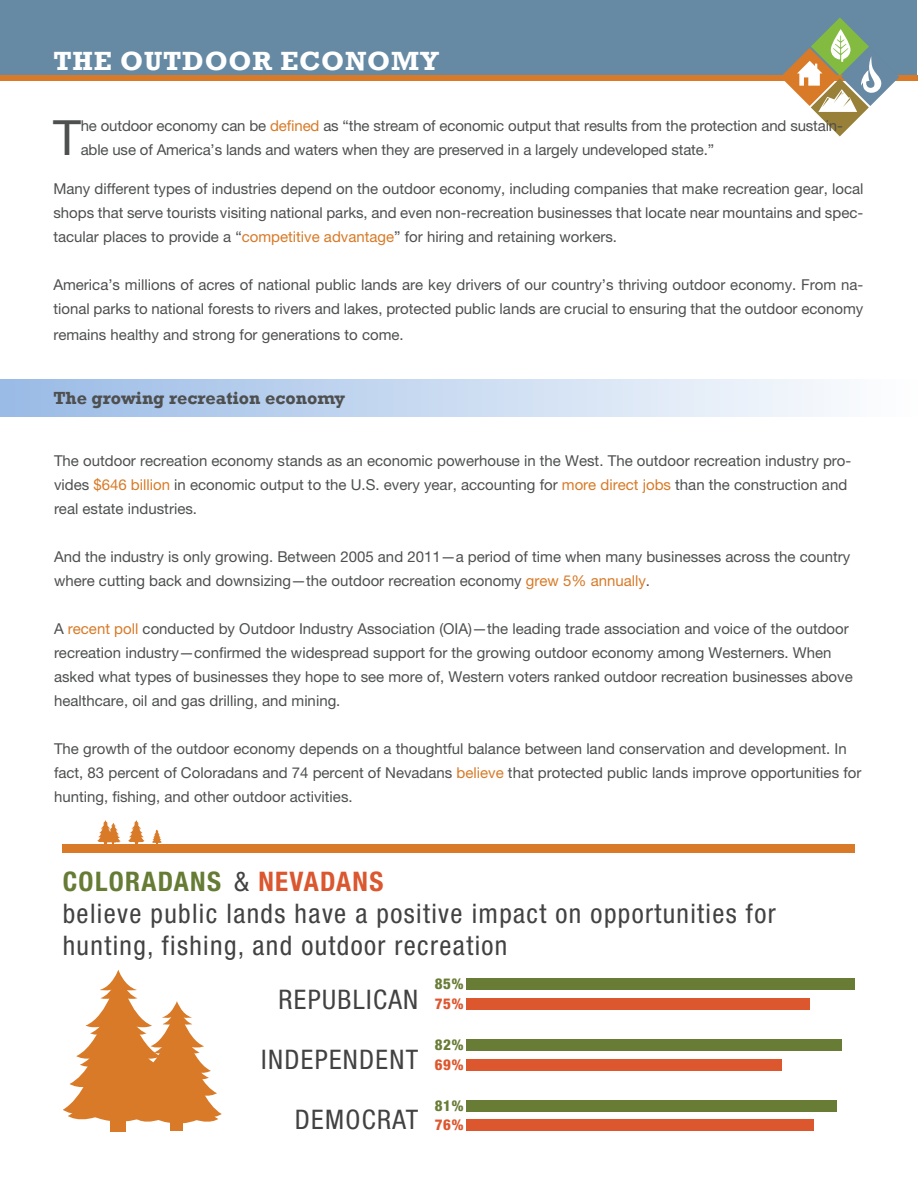
<style>
.page{position:relative;width:918px;height:1188px;background:#fff}
.page>*{position:absolute;margin:0;border:0;box-sizing:border-box;transform-origin:0 0}
.t1{font:48.6px "Helvetica Neue LT Pro";color:#4e4f4f}
.t2{font:condensed 27px/32.4px "Helvetica Neue LT Pro";letter-spacing:.05em;color:#434242}
.t3{font:700 27px "Rockwell";letter-spacing:.03em;color:#fff}
.t4{font:700 18px "Rockwell";color:#4e4f4f}
.t5{font:15px/24px "Helvetica Neue LT Pro";color:#4e4f4f}
.t6{font:800 condensed 15px "Helvetica Neue LT Pro";color:#687c36}
.t7{font:800 condensed 15px "Helvetica Neue LT Pro";color:#dd572e}
.s1{color:#d87a27}
.s2{font-weight:700;color:#667c35}
.s3{font-weight:700;color:#da572f}
</style>
<div class="page">
<div style="left:0;top:380px;width:918px;height:37px;background:linear-gradient(to right,#99bae5,#fefefe)"></div>
<div style="left:0;top:0;width:917px;height:76px;background:#668aa4"></div>
<div style="left:0;top:76px;width:918px;height:5px;background:#d87a27"></div>
<svg style="left:781px;top:17px;width:118px;height:119px"></svg>
<div style="left:171px;top:1116px;width:12px;height:15px;background:#d87a27"></div>
<div style="left:466px;top:978px;width:389px;height:12px;background:#687c36"></div>
<div style="left:466px;top:998px;width:343px;height:12px;background:#dd572e"></div>
<div style="left:466px;top:1039px;width:375px;height:11px;background:#687c36"></div>
<div style="left:466px;top:1059px;width:316px;height:11px;background:#dd572e"></div>
<div style="left:466px;top:1100px;width:371px;height:11px;background:#687c36"></div>
<div style="left:466px;top:1120px;width:348px;height:11px;background:#dd572e"></div>
<svg style="left:63px;top:970px;width:159px;height:160px"></svg>
<div style="left:111px;top:1112px;width:15px;height:19px;background:#d87a27"></div>
<svg style="left:97px;top:820px;width:24px;height:24px"></svg>
<svg style="left:128px;top:820px;width:16px;height:24px"></svg>
<svg style="left:152px;top:830px;width:10px;height:14px"></svg>
<div style="left:63px;top:844px;width:792px;height:9px;background:#d87a27"></div>
<p class="t3" style="left:53px;top:45px;width:387px">THE OUTDOOR ECONOMY</p>
<p class="t1" style="left:53px;top:109px;width:29px">T</p>
<p class="t5" style="left:81px;top:114px;width:764px">he outdoor economy can be <span class="s1">defined</span> as “the stream of economic output that results from the protection and sustain&shy;able use of America’s lands and waters when they are preserved in a largely undeveloped state.”</p>
<p class="t5" style="left:53px;top:177px;width:812px;text-align:justify">Many different types of industries depend on the outdoor economy, including companies that make recreation gear, local shops that serve tourists visiting national parks, and even non-recreation businesses that locate near mountains and spec&shy;tacular places to provide a “<span class="s1">competitive advantage</span>” for hiring and retaining workers.</p>
<p class="t5" style="left:53px;top:273px;width:812px">America’s millions of acres of national public lands are key drivers of our country’s thriving outdoor economy. From na&shy;tional parks to national forests to rivers and lakes, protected public lands are crucial to ensuring that the outdoor economy</p>
<p class="t5" style="left:53px;top:322px;width:352px">remains healthy and strong for generations to come.</p>
<p class="t4" style="left:53px;top:388px;width:293px">The growing recreation economy</p>
<p class="t5" style="left:54px;top:449px;width:799px">The outdoor recreation economy stands as an economic powerhouse in the West. The outdoor recreation industry pro&shy;vides <span class="s1">$646 billion</span> in economic output to the U.S. every year, accounting for <span class="s1">more direct jobs</span> than the construction and real estate industries.</p>
<p class="t5" style="left:54px;top:545px;width:798px">And the industry is only growing. Between 2005 and 2011—a period of time when many businesses across the country where cutting back and downsizing—the outdoor recreation economy <span class="s1">grew 5% annually</span>.</p>
<p class="t5" style="left:54px;top:617px;width:800px">A <span class="s1">recent poll</span> conducted by Outdoor Industry Association (OIA)—the leading trade association and voice of the outdoor recreation industry—confirmed the widespread support for the growing outdoor economy among Westerners. When asked what types of businesses they hope to see more of, Western voters ranked outdoor recreation businesses above healthcare, oil and gas drilling, and mining.</p>
<p class="t5" style="left:54px;top:737px;width:809px">The growth of the outdoor economy depends on a thoughtful balance between land conservation and development. In fact, 83 percent of Coloradans and 74 percent of Nevadans <span class="s1">believe</span> that protected public lands improve opportunities for hunting, fishing, and other outdoor activities.</p>
<p class="t2" style="left:63px;top:865px;width:714px"><span class="s2">COLORADANS</span> &amp; <span class="s3">NEVADANS<br></span>believe public lands have a positive impact on opportunities for hunting, fishing, and outdoor recreation</p>
<p class="t2" style="left:279px;top:983px;width:141px">REPUBLICAN</p>
<p class="t6" style="left:435px;top:975px;width:30px">85%</p>
<p class="t7" style="left:435px;top:994px;width:30px">75%</p>
<p class="t2" style="left:261px;top:1043px;width:159px">INDEPENDENT</p>
<p class="t2" style="left:295px;top:1103px;width:125px">DEMOCRAT</p>
<p class="t6" style="left:435px;top:1035px;width:30px">82%</p>
<p class="t7" style="left:435px;top:1055px;width:30px">69%</p>
<p class="t6" style="left:435px;top:1096px;width:30px">81%</p>
<p class="t7" style="left:435px;top:1116px;width:30px">76%</p>
</div>
